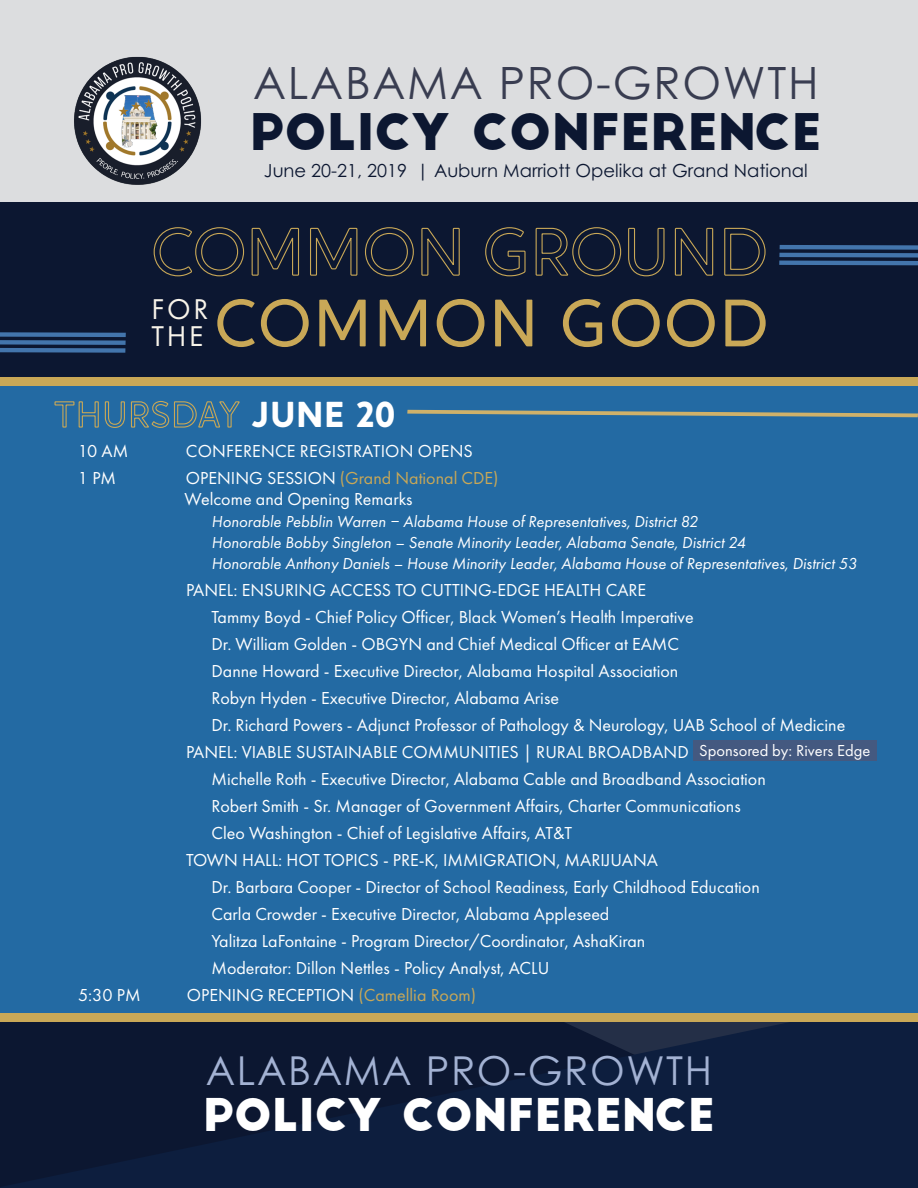
<style>
.page{position:relative;width:918px;height:1188px;background:#fff}
.page>*{position:absolute;margin:0;border:0;box-sizing:border-box;transform-origin:0 0}
.t1{font:66.75px "Crossten";letter-spacing:.03em;color:#c9a857}
.t2{font:49.2px "Big John";color:#0c1731}
.t3{font:44.55px "Century Gothic Pro";letter-spacing:.04em;color:#393d51}
.t4{font:44.1px "Big John";color:#fff}
.t5{font:39.9px "Century Gothic Pro";letter-spacing:.04em;color:#a3b2d3}
.t6{font:700 36px "Crossten";letter-spacing:.03em;color:#fff}
.t7{font:29.7px/27px "Futura PT";letter-spacing:.09em;color:#f8f4ea}
.t8{font:18px/21.3px "Futura PT";color:#fff}
.t9{font:18px "Century Gothic Pro";color:#0c1731}
.t10{font:italic 16.5px/21.3px "Futura PT";color:#fff}
.t11{font:16.5px "Futura PT";color:#fff}
.s1{color:#c9a857}
</style>
<div class="page">
<svg style="left:0;top:1022px;width:918px;height:166px;background:#0d1b38"></svg>
<div style="left:0;top:203px;width:918px;height:814px;background:#236aa3"></div>
<div style="left:0;top:0;width:918px;height:203px;background:#dcdddf"></div>
<div style="left:0;top:203px;width:918px;height:178px;background:#0c1731"></div>
<img style="left:74px;top:56px;width:127px;height:129px">
<div style="left:693px;top:740px;width:184px;height:20px;background:#445980"></div>
<svg style="left:153px;top:227px;width:92px;height:50px"></svg>
<svg style="left:251px;top:227px;width:49px;height:49px"></svg>
<svg style="left:310px;top:227px;width:48px;height:49px"></svg>
<svg style="left:365px;top:227px;width:49px;height:50px"></svg>
<svg style="left:421px;top:227px;width:39px;height:49px"></svg>
<svg style="left:485px;top:227px;width:41px;height:50px"></svg>
<svg style="left:535px;top:227px;width:87px;height:50px"></svg>
<svg style="left:628px;top:227px;width:37px;height:50px"></svg>
<svg style="left:674px;top:227px;width:40px;height:49px"></svg>
<svg style="left:724px;top:227px;width:42px;height:49px"></svg>
<div style="left:780px;top:245px;width:138px;height:5px;background:#4375ac"></div>
<div style="left:779px;top:253px;width:139px;height:5px;background:#4375ac"></div>
<hr style="left:779px;top:261px;width:139px;height:4px;background:#4375ac">
<div style="left:0;top:332px;width:126px;height:5px;background:#4375ac"></div>
<div style="left:0;top:340px;width:126px;height:5px;background:#4375ac"></div>
<div style="left:0;top:348px;width:125px;height:5px;background:#4375ac"></div>
<svg style="left:54px;top:401px;width:186px;height:27px"></svg>
<svg style="left:407px;top:410px;width:511px;height:7px"></svg>
<div style="left:0;top:1013px;width:918px;height:9px;background:#c9a857"></div>
<div style="left:0;top:377px;width:918px;height:9px;background:#c9a857"></div>
<h3 class="t3" style="left:253px;top:56px;width:567px">ALABAMA PRO-GROWTH</h3>
<h2 class="t2" style="left:250px;top:110px;width:573px">POLICY CONFERENCE</h2>
<p class="t9" style="left:264px;top:160px;width:545px">June 20-21, 2019 | Auburn Marriott Opelika at Grand National</p>
<h3 class="t7" style="left:152px;top:295px;width:58px">FOR<br>THE</h3>
<h1 class="t1" style="left:215px;top:281px;width:555px">COMMON GOOD</h1>
<h3 class="t6" style="left:252px;top:391px;width:145px">JUNE 20</h3>
<p class="t8" style="left:78px;top:440px;width:52px">10 AM</p>
<p class="t8" style="left:186px;top:440px;width:288px">CONFERENCE REGISTRATION OPENS</p>
<p class="t8" style="left:78px;top:467px;width:40px">1 PM</p>
<p class="t8" style="left:185px;top:467px;width:316px">OPENING SESSION <span class="s1">(Grand National CDE)<br></span>Welcome and Opening Remarks</p>
<p class="t10" style="left:212px;top:510px;width:647px">Honorable Pebblin Warren – Alabama House of Representatives, District 82<br>Honorable Bobby Singleton – Senate Minority Leader, Alabama Senate, District 24<br>Honorable Anthony Daniels – House Minority Leader, Alabama House of Representatives, District 53</p>
<p class="t8" style="left:186px;top:579px;width:462px">PANEL: ENSURING ACCESS TO CUTTING-EDGE HEALTH CARE</p>
<p class="t8" style="left:212px;top:606px;width:484px">Tammy Boyd - Chief Policy Officer, Black Women’s Health Imperative</p>
<p class="t8" style="left:212px;top:633px;width:469px">Dr. William Golden - OBGYN and Chief Medical Officer at EAMC</p>
<p class="t8" style="left:212px;top:660px;width:468px">Danne Howard - Executive Director, Alabama Hospital Association</p>
<p class="t8" style="left:212px;top:687px;width:349px">Robyn Hyden - Executive Director, Alabama Arise</p>
<p class="t8" style="left:212px;top:714px;width:635px">Dr. Richard Powers - Adjunct Professor of Pathology &amp; Neurology, UAB School of Medicine</p>
<p class="t8" style="left:186px;top:741px;width:504px">PANEL: VIABLE SUSTAINABLE COMMUNITIES | RURAL BROADBAND</p>
<p class="t8" style="left:212px;top:768px;width:556px">Michelle Roth - Executive Director, Alabama Cable and Broadband Association</p>
<p class="t8" style="left:212px;top:795px;width:531px">Robert Smith - Sr. Manager of Government Affairs, Charter Communications</p>
<p class="t8" style="left:212px;top:822px;width:362px">Cleo Washington - Chief of Legislative Affairs, AT&amp;T</p>
<p class="t8" style="left:186px;top:849px;width:474px">TOWN HALL: HOT TOPICS - PRE-K, IMMIGRATION, MARIJUANA</p>
<p class="t8" style="left:212px;top:876px;width:550px">Dr. Barbara Cooper - Director of School Readiness, Early Childhood Education</p>
<p class="t8" style="left:212px;top:903px;width:399px">Carla Crowder - Executive Director, Alabama Appleseed</p>
<p class="t8" style="left:212px;top:930px;width:435px">Yalitza LaFontaine - Program Director/Coordinator, AshaKiran</p>
<p class="t8" style="left:212px;top:957px;width:339px">Moderator: Dillon Nettles - Policy Analyst, ACLU</p>
<p class="t8" style="left:78px;top:984px;width:64px">5:30 PM</p>
<p class="t8" style="left:187px;top:984px;width:291px">OPENING RECEPTION <span class="s1">(Camellia Room)</span></p>
<p class="t11" style="left:699px;top:740px;width:173px">Sponsored by: Rivers Edge</p>
<h3 class="t5" style="left:206px;top:1046px;width:508px">ALABAMA PRO-GROWTH</h3>
<h3 class="t4" style="left:203px;top:1095px;width:513px">POLICY CONFERENCE</h3>
</div>
